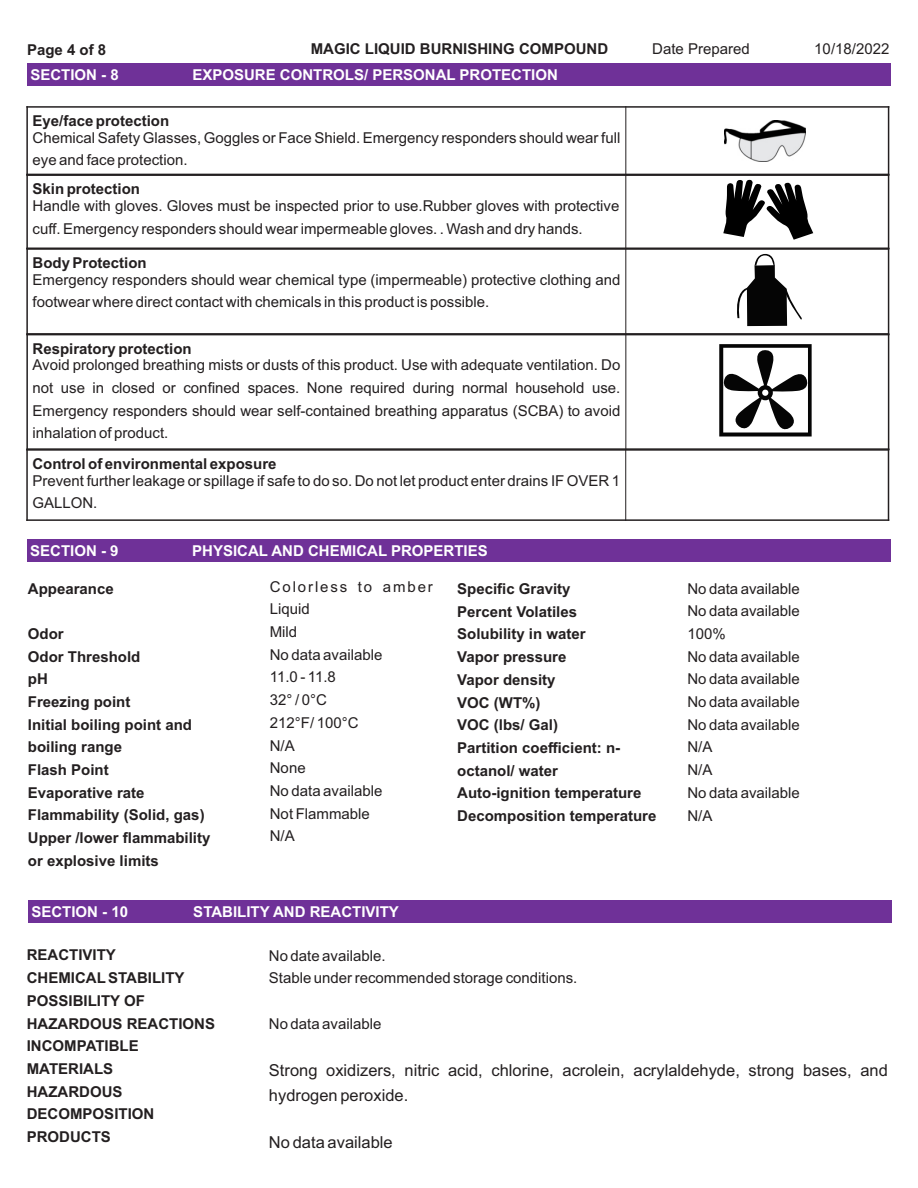
<style>
.page{position:relative;width:918px;height:1188px;background:#fff}
.page>*{position:absolute;margin:0;border:0;box-sizing:border-box;transform-origin:0 0}
.t1{font:16.5px/24.9px "Arial";color:#231f20}
.t2{font:15px/22.6px "Arial";color:#231f20}
.t3{font:700 15px/22.6px "Arial";color:#231f20}
.t4{font:700 15px "Arial";color:#fff}
.t5{font:15px/22.6px "Arial";letter-spacing:.125em;color:#231f20}
</style>
<div class="page">
<div style="left:27px;top:539px;width:863px;height:23px;background:#6f3198"></div>
<div style="left:28px;top:900px;width:864px;height:23px;background:#6f3198"></div>
<div style="left:27px;top:63px;width:864px;height:23px;background:#6f3198"></div>
<svg style="left:719px;top:344px;width:93px;height:93px"></svg>
<svg style="left:723px;top:180px;width:90px;height:60px"></svg>
<hr style="left:26px;top:106px;width:2px;height:69px;background:#231f20">
<hr style="left:625px;top:106px;width:1px;height:69px;background:#231f20">
<hr style="left:888px;top:106px;width:1px;height:69px;background:#231f20">
<hr style="left:26px;top:106px;width:863px;height:2px;background:#231f20">
<hr style="left:26px;top:449px;width:2px;height:72px;background:#231f20">
<hr style="left:625px;top:449px;width:1px;height:72px;background:#231f20">
<hr style="left:888px;top:449px;width:1px;height:72px;background:#231f20">
<hr style="left:26px;top:519px;width:863px;height:2px;background:#231f20">
<hr style="left:26px;top:449px;width:863px;height:2px;background:#231f20">
<hr style="left:26px;top:174px;width:2px;height:75px;background:#231f20">
<hr style="left:625px;top:174px;width:1px;height:75px;background:#231f20">
<hr style="left:888px;top:174px;width:1px;height:75px;background:#231f20">
<hr style="left:26px;top:174px;width:863px;height:2px;background:#231f20">
<hr style="left:26px;top:248px;width:2px;height:87px;background:#231f20">
<hr style="left:625px;top:248px;width:1px;height:87px;background:#231f20">
<hr style="left:888px;top:248px;width:1px;height:87px;background:#231f20">
<hr style="left:26px;top:333px;width:863px;height:2px;background:#231f20">
<hr style="left:26px;top:248px;width:863px;height:2px;background:#231f20">
<hr style="left:26px;top:334px;width:2px;height:116px;background:#231f20">
<hr style="left:625px;top:334px;width:1px;height:116px;background:#231f20">
<hr style="left:888px;top:334px;width:1px;height:116px;background:#231f20">
<hr style="left:26px;top:448px;width:863px;height:2px;background:#231f20">
<svg style="left:737px;top:254px;width:65px;height:72px"></svg>
<img style="left:724px;top:121px;width:81px;height:40px">
<p class="t3" style="left:27px;top:40px;width:81px">Page 4 of 8</p>
<p class="t3" style="left:311px;top:39px;width:299px">MAGIC LIQUID BURNISHING COMPOUND</p>
<p class="t2" style="left:652px;top:38px;width:99px">Date Prepared</p>
<p class="t2" style="left:814px;top:38px;width:77px">10/18/2022</p>
<p class="t4" style="left:30px;top:69px;width:90px">SECTION - 8</p>
<p class="t4" style="left:192px;top:69px;width:367px">EXPOSURE CONTROLS/ PERSONAL PROTECTION</p>
<p class="t3" style="left:33px;top:111px;width:138px">Eye/face protection</p>
<p class="t2" style="left:33px;top:127px;width:589px">Chemical Safety Glasses, Goggles or Face Shield. Emergency responders should wear full eye and face protection.</p>
<p class="t3" style="left:33px;top:179px;width:109px">Skin protection</p>
<p class="t2" style="left:33px;top:196px;width:588px">Handle with gloves. Gloves must be inspected prior to use.Rubber gloves with protective cuff. Emergency responders should wear impermeable gloves. . Wash and dry hands.</p>
<p class="t3" style="left:33px;top:253px;width:116px">Body Protection</p>
<p class="t2" style="left:33px;top:270px;width:589px">Emergency responders should wear chemical type (impermeable) protective clothing and footwear where direct contact with chemicals in this product is possible.</p>
<p class="t3" style="left:33px;top:338px;width:161px">Respiratory protection</p>
<p class="t2" style="left:33px;top:355px;width:589px;text-align:justify">Avoid prolonged breathing mists or dusts of this product. Use with adequate ventilation. Do not use in closed or confined spaces. None required during normal household use.<br>Emergency responders should wear self-contained breathing apparatus (SCBA) to avoid inhalation of product.</p>
<p class="t3" style="left:32px;top:454px;width:246px">Control of environmental exposure</p>
<p class="t2" style="left:32px;top:470px;width:589px">Prevent further leakage or spillage if safe to do so. Do not let product enter drains IF OVER 1<br>GALLON.</p>
<p class="t4" style="left:30px;top:545px;width:90px">SECTION - 9</p>
<p class="t4" style="left:192px;top:545px;width:297px">PHYSICAL AND CHEMICAL PROPERTIES</p>
<p class="t3" style="left:28px;top:578px;width:87px">Appearance</p>
<p class="t5" style="left:270px;top:577px;width:165px">Colorless to amber<br>Liquid</p>
<p class="t3" style="left:457px;top:579px;width:115px">Specific Gravity</p>
<p class="t3" style="left:457px;top:602px;width:121px">Percent Volatiles</p>
<p class="t2" style="left:687px;top:578px;width:114px">No data available</p>
<p class="t2" style="left:687px;top:601px;width:114px">No data available</p>
<p class="t3" style="left:28px;top:624px;width:114px">Odor<br>Odor Threshold</p>
<p class="t3" style="left:28px;top:669px;width:104px">pH<br>Freezing point</p>
<p class="t3" style="left:28px;top:715px;width:166px">Initial boiling point and boiling range</p>
<p class="t3" style="left:28px;top:760px;width:82px">Flash Point</p>
<p class="t3" style="left:28px;top:783px;width:118px">Evaporative rate</p>
<p class="t3" style="left:28px;top:805px;width:178px">Flammability (Solid, gas)</p>
<p class="t2" style="left:270px;top:622px;width:29px">Mild</p>
<p class="t2" style="left:270px;top:645px;width:114px">No data available</p>
<p class="t2" style="left:270px;top:667px;width:68px">11.0 - 11.8</p>
<p class="t2" style="left:270px;top:690px;width:90px">32° / 0°C<br>212°F/ 100°C</p>
<p class="t2" style="left:270px;top:758px;width:114px">None<br>No data available<br>Not Flammable</p>
<p class="t2" style="left:270px;top:735px;width:27px">N/A</p>
<p class="t3" style="left:457px;top:624px;width:130px">Solubility in water</p>
<p class="t3" style="left:457px;top:670px;width:100px">Vapor density</p>
<p class="t3" style="left:457px;top:647px;width:111px">Vapor pressure</p>
<p class="t2" style="left:687px;top:624px;width:40px">100%</p>
<p class="t2" style="left:687px;top:647px;width:114px">No data available</p>
<p class="t2" style="left:687px;top:669px;width:114px">No data available</p>
<p class="t3" style="left:457px;top:692px;width:85px">VOC (WT%)</p>
<p class="t2" style="left:687px;top:692px;width:114px">No data available</p>
<p class="t3" style="left:457px;top:715px;width:102px">VOC (lbs/ Gal)</p>
<p class="t2" style="left:687px;top:715px;width:114px">No data available</p>
<p class="t3" style="left:457px;top:738px;width:164px">Partition coefficient: n&shy;octanol/ water</p>
<p class="t2" style="left:687px;top:737px;width:27px">N/A</p>
<p class="t2" style="left:687px;top:760px;width:27px">N/A</p>
<p class="t3" style="left:457px;top:783px;width:186px">Auto-ignition temperature</p>
<p class="t2" style="left:687px;top:783px;width:114px">No data available</p>
<p class="t3" style="left:457px;top:806px;width:201px">Decomposition temperature</p>
<p class="t2" style="left:687px;top:805px;width:27px">N/A</p>
<p class="t3" style="left:28px;top:828px;width:184px">Upper /lower flammability or explosive limits</p>
<p class="t2" style="left:270px;top:826px;width:27px">N/A</p>
<p class="t4" style="left:31px;top:906px;width:98px">SECTION - 10</p>
<p class="t4" style="left:193px;top:906px;width:207px">STABILITY AND REACTIVITY</p>
<p class="t3" style="left:27px;top:945px;width:159px">REACTIVITY<br>CHEMICAL STABILITY</p>
<p class="t3" style="left:27px;top:991px;width:190px">POSSIBILITY OF<br>HAZARDOUS REACTIONS</p>
<p class="t3" style="left:27px;top:1036px;width:129px">INCOMPATIBLE<br>MATERIALS<br>HAZARDOUS<br>DECOMPOSITION<br>PRODUCTS</p>
<p class="t2" style="left:269px;top:945px;width:310px">No date available.<br>Stable under recommended storage conditions.</p>
<p class="t2" style="left:269px;top:1013px;width:114px">No data available</p>
<p class="t1" style="left:269px;top:1059px;width:620px">Strong oxidizers, nitric acid, chlorine, acrolein, acrylaldehyde, strong bases, and hydrogen peroxide.</p>
<p class="t1" style="left:269px;top:1132px;width:125px">No data available</p>
</div>
